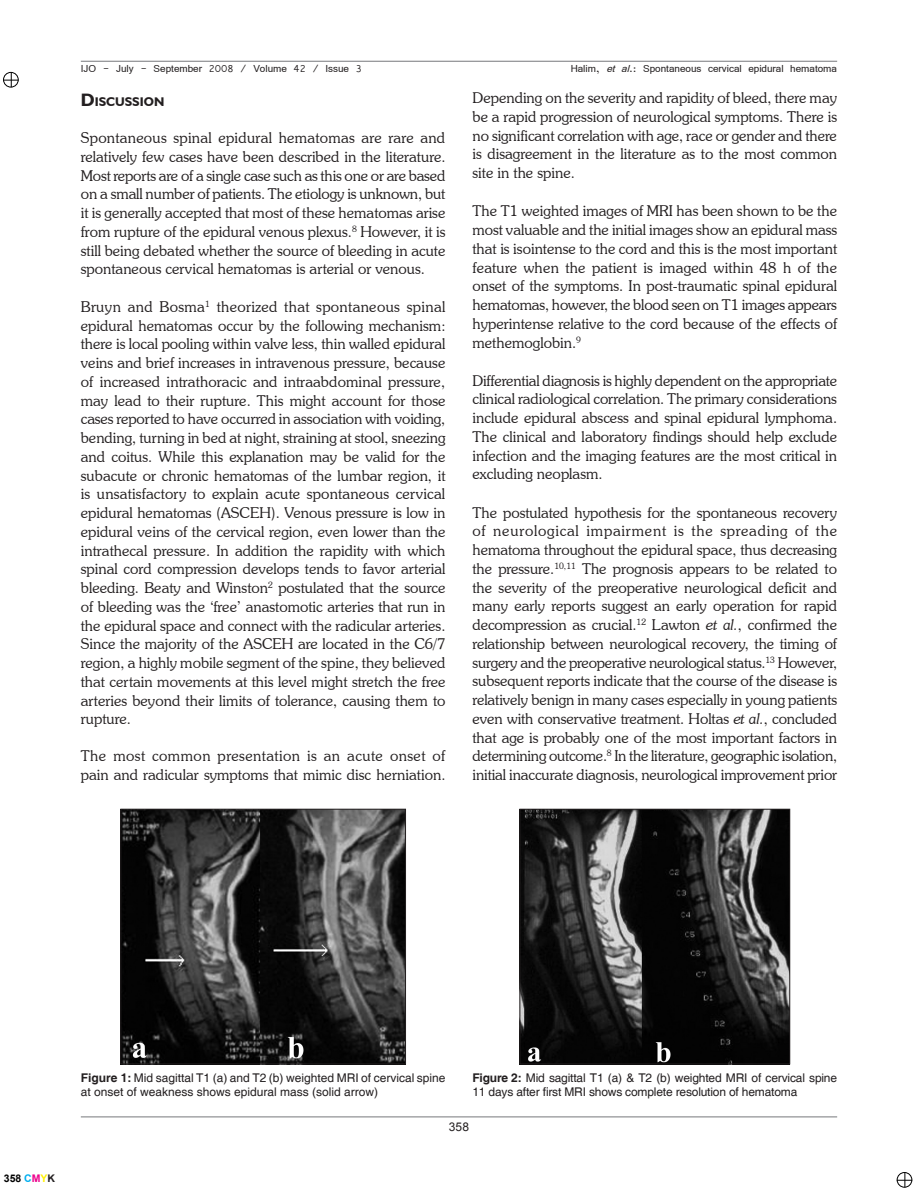
<style>
.page{position:relative;width:918px;height:1188px;background:#fff}
.page>*{position:absolute;margin:0;border:0;box-sizing:border-box;transform-origin:0 0}
.TX{font:300 15px/18.8px "Souvenir IT Cby BT";color:#231f20;text-align:justify}
.RH{font:15px "Vrinda";color:#231f20}
.t1{font:700 12.6px "Humanist 521 BT";color:#231f20}
.FGC{font:12px/14.4px "Helvetica";letter-spacing:-.015em;color:#231f20}
.t2{font:12px "Arial";color:#231f20}
.t3{font:700 10.5px "Arial";color:#000}
.s1{font-style:italic}
.s2{font-size:18px}
.s3{color:#00aeef}
.s4{color:#ed028c}
.s5{color:#fff101}
.s6{color:#231f20}
.s7{font-weight:700}
</style>
<div class="page">
<hr style="left:81px;top:1117px;width:756px;height:1px;background:#76787b">
<svg style="left:3px;top:72px;width:16px;height:15px"></svg>
<div style="left:897px;top:1172px;width:15px;height:16px;border:1px solid #000;border-radius:50%"></div>
<svg style="left:897px;top:1172px;width:15px;height:15px"></svg>
<img style="left:522px;top:811px;width:266px;height:251px">
<div style="left:520px;top:809px;width:270px;height:255px;border:1px solid #231f20"></div>
<img style="left:123px;top:811px;width:281px;height:251px">
<div style="left:121px;top:809px;width:285px;height:255px;border:1px solid #231f20"></div>
<hr style="left:81px;top:61px;width:756px;height:1px;background:#76787b">
<p class="RH" style="left:81px;top:61px;width:283px">IJO - July - September 2008 / Volume 42 / Issue 3</p>
<p class="RH" style="left:571px;top:61px;width:268px">Halim, <span class="s1">et al</span>.: Spontaneous cervical epidural hematoma</p>
<h1 class="t1" style="left:81px;top:93px;width:85px"><span class="s2">D</span>ISCUSSION</h1>
<p class="TX" style="left:81px;top:128px;width:366px">Spontaneous spinal epidural hematomas are rare and relatively few cases have been described in the literature.<br>Most reports are of a single case such as this one or are based on a small number of patients. The etiology is unknown, but it is generally accepted that most of these hematomas arise from rupture of the epidural venous plexus.<sup>8</sup> However, it is still being debated whether the source of bleeding in acute spontaneous cervical hematomas is arterial or venous.</p>
<p class="TX" style="left:81px;top:297px;width:366px">Bruyn and Bosma<sup>1</sup> theorized that spontaneous spinal epidural hematomas occur by the following mechanism: there is local pooling within valve less, thin walled epidural veins and brief increases in intravenous pressure, because of increased intrathoracic and intraabdominal pressure, may lead to their rupture. This might account for those cases reported to have occurred in association with voiding, bending, turning in bed at night, straining at stool, sneezing and coitus. While this explanation may be valid for the subacute or chronic hematomas of the lumbar region, it is unsatisfactory to explain acute spontaneous cervical epidural hematomas (ASCEH). Venous pressure is low in epidural veins of the cervical region, even lower than the intrathecal pressure. In addition the rapidity with which spinal cord compression develops tends to favor arterial bleeding. Beaty and Winston<sup>2</sup> postulated that the source of bleeding was the ‘free’ anastomotic arteries that run in the epidural space and connect with the radicular arteries.<br>Since the majority of the ASCEH are located in the C6/7 region, a highly mobile segment of the spine, they believed that certain movements at this level might stretch the free arteries beyond their limits of tolerance, causing them to rupture.</p>
<p class="TX" style="left:81px;top:746px;width:366px">The most common presentation is an acute onset of pain and radicular symptoms that mimic disc herniation.</p>
<p class="TX" style="left:472px;top:88px;width:366px">Depending on the severity and rapidity of bleed, there may be a rapid progression of neurological symptoms. There is no significant correlation with age, race or gender and there is disagreement in the literature as to the most common site in the spine.</p>
<p class="TX" style="left:472px;top:201px;width:366px">The T1 weighted images of MRI has been shown to be the most valuable and the initial images show an epidural mass that is isointense to the cord and this is the most important feature when the patient is imaged within 48 h of the onset of the symptoms. In post-traumatic spinal epidural hematomas, however, the blood seen on T1 images appears hyperintense relative to the cord because of the effects of methemoglobin.<sup>9</sup></p>
<p class="TX" style="left:472px;top:371px;width:366px">Differential diagnosis is highly dependent on the appropriate clinical radiological correlation. The primary considerations include epidural abscess and spinal epidural lymphoma.<br>The clinical and laboratory findings should help exclude infection and the imaging features are the most critical in excluding neoplasm.</p>
<p class="TX" style="left:472px;top:503px;width:366px">The postulated hypothesis for the spontaneous recovery of neurological impairment is the spreading of the hematoma throughout the epidural space, thus decreasing the pressure.<sup>10,11</sup> The prognosis appears to be related to the severity of the preoperative neurological deficit and many early reports suggest an early operation for rapid decompression as crucial.<sup>12</sup> Lawton <span class="s1">et al.</span>, confirmed the relationship between neurological recovery, the timing of surgery and the preoperative neurological status.<sup>13</sup> However, subsequent reports indicate that the course of the disease is relatively benign in many cases especially in young patients even with conservative treatment. Holtas <span class="s1">et al.</span>, concluded that age is probably one of the most important factors in determining outcome.<sup>8</sup> In the literature, geographic isolation, initial inaccurate diagnosis, neurological improvement prior</p>
<p class="t3" style="left:4px;top:1172px;width:53px">358 <span class="s3">C</span><span class="s4">M</span><span class="s5">Y</span><span class="s6">K</span></p>
<p class="FGC" style="left:81px;top:1071px;width:366px"><span class="s7">Figure 1:</span> Mid sagittal T1 (a) and T2 (b) weighted MRI of cervical spine at onset of weakness shows epidural mass (solid arrow)</p>
<p class="FGC" style="left:472px;top:1071px;width:366px"><span class="s7">Figure 2:</span> Mid sagittal T1 (a) &amp; T2 (b) weighted MRI of cervical spine<br>11 days after first MRI shows complete resolution of hematoma</p>
<p class="t2" style="left:449px;top:1119px;width:22px">358</p>
</div>
